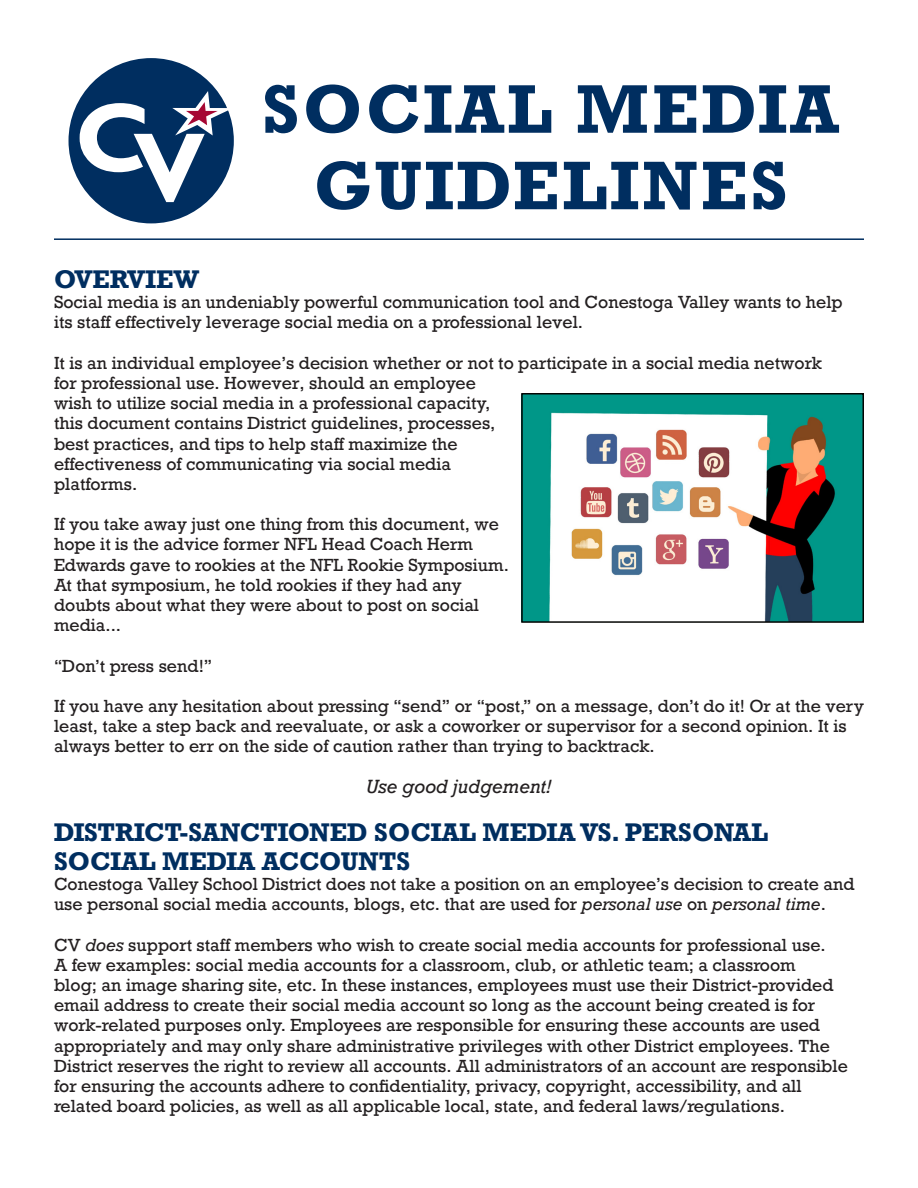
<style>
.page{position:relative;width:918px;height:1188px;background:#fff}
.page>*{position:absolute;margin:0;border:0;box-sizing:border-box;transform-origin:0 0}
.t1{font:700 64.5px/76.5px "Rockwell";letter-spacing:.05em;color:#002e60;text-align:center}
.t2{font:700 24px/28.8px "Rockwell";color:#002e60}
.t3{font:italic 18px "Rockwell";color:#231f20}
.t4{font:16.5px/20.2px "Rockwell";color:#231f20}
.s1{font-style:italic}
</style>
<div class="page">
<hr style="left:54px;top:238px;width:810px;height:2px;background:#002e60">
<div style="left:69px;top:58px;width:165px;height:165px;background:#002e60;border-radius:50%"></div>
<svg style="left:80px;top:91px;width:153px;height:111px"></svg>
<img style="left:524px;top:396px;width:337px;height:224px">
<div style="left:521px;top:393px;width:343px;height:230px;border:2px solid #040503"></div>
<h1 class="t1" style="left:262px;top:70px;width:578px">SOCIAL MEDIA<br>GUIDELINES</h1>
<h2 class="t2" style="left:54px;top:265px;width:147px">OVERVIEW</h2>
<p class="t4" style="left:54px;top:293px;width:790px">Social media is an undeniably powerful communication tool and Conestoga Valley wants to help its staff effectively leverage social media on a professional level.</p>
<p class="t4" style="left:54px;top:353px;width:769px">It is an individual employee’s decision whether or not to participate in a social media network for professional use. However, should an employee<br>wish to utilize social media in a professional capacity,<br>this document contains District guidelines, processes,<br>best practices, and tips to help staff maximize the<br>effectiveness of communicating via social media<br>platforms.</p>
<p class="t4" style="left:54px;top:514px;width:457px">If you take away just one thing from this document, we hope it is the advice former NFL Head Coach Herm Edwards gave to rookies at the NFL Rookie Symposium.<br>At that symposium, he told rookies if they had any doubts about what they were about to post on social media...</p>
<p class="t4" style="left:54px;top:656px;width:160px">“Don’t press send!”</p>
<p class="t4" style="left:54px;top:696px;width:812px">If you have any hesitation about pressing “send” or “post,” on a message, don’t do it! Or at the very least, take a step back and reevaluate, or ask a coworker or supervisor for a second opinion. It is always better to err on the side of caution rather than trying to backtrack.</p>
<p class="t3" style="left:366px;top:775px;width:187px">Use good judgement!</p>
<h2 class="t2" style="left:54px;top:818px;width:716px">DISTRICT-SANCTIONED SOCIAL MEDIA VS. PERSONAL<br>SOCIAL MEDIA ACCOUNTS</h2>
<p class="t4" style="left:54px;top:874px;width:802px">Conestoga Valley School District does not take a position on an employee’s decision to create and use personal social media accounts, blogs, etc. that are used for <span class="s1">personal use</span> on <span class="s1">personal time</span>.</p>
<p class="t4" style="left:54px;top:935px;width:795px">CV <span class="s1">does</span> support staff members who wish to create social media accounts for professional use.<br>A few examples: social media accounts for a classroom, club, or athletic team; a classroom<br>blog; an image sharing site, etc. In these instances, employees must use their District-provided email address to create their social media account so long as the account being created is for work-related purposes only. Employees are responsible for ensuring these accounts are used appropriately and may only share administrative privileges with other District employees. The District reserves the right to review all accounts. All administrators of an account are responsible for ensuring the accounts adhere to confidentiality, privacy, copyright, accessibility, and all related board policies, as well as all applicable local, state, and federal laws/regulations.</p>
</div>
